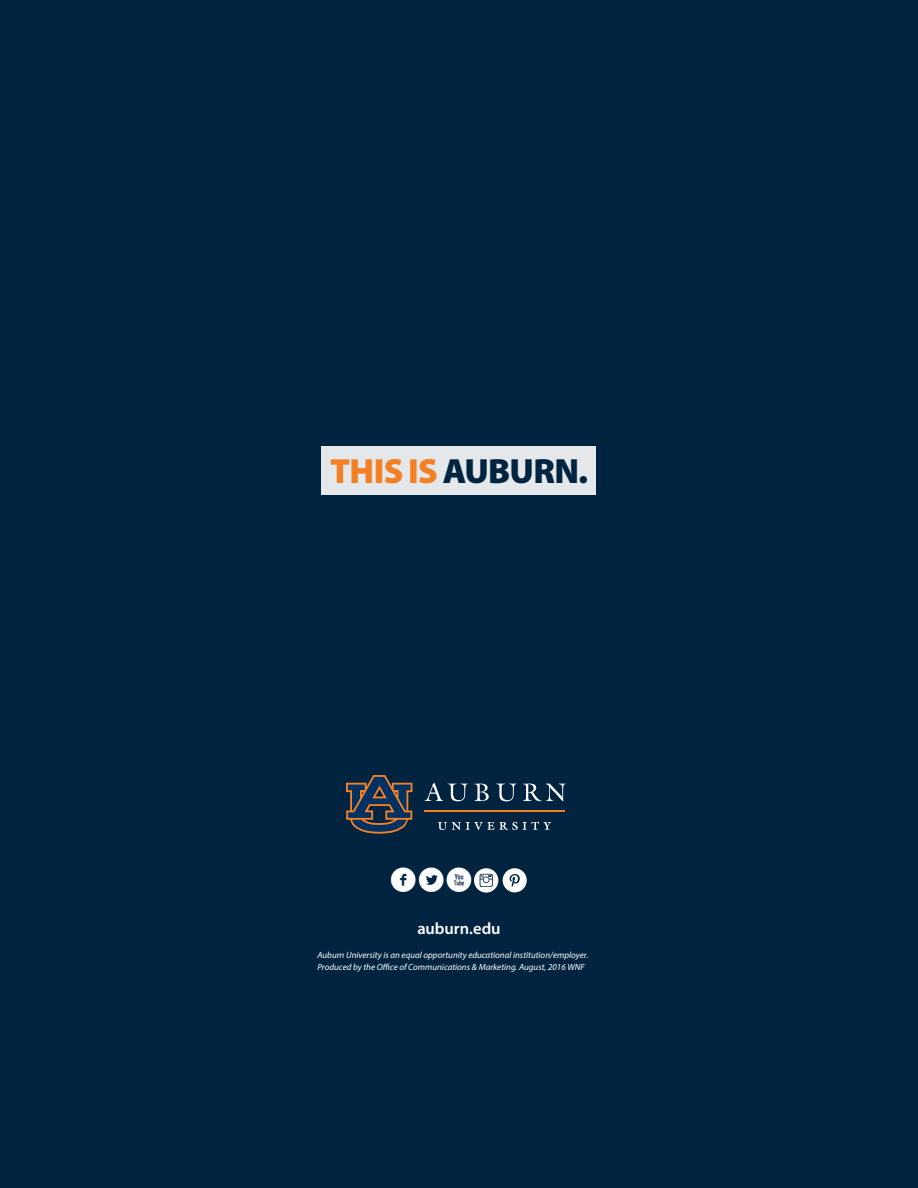
<style>
.page{position:relative;width:918px;height:1188px;background:#002340}
.page>*{position:absolute;margin:0;border:0;box-sizing:border-box;transform-origin:0 0}
.t1{font:900 35.1px "Myriad Pro";letter-spacing:-.02em;color:#002340}
.t2{font:34.95px "Socialico";color:#fff}
.t3{font:600 16.5px "Myriad Pro";letter-spacing:-.005em;color:#fff}
.Paragraph_Style_1{font:italic 9px/12px "Myriad Pro";color:#fff}
.s1{color:#f48026}
</style>
<div class="page">
<svg style="left:346px;top:775px;width:66px;height:59px"></svg>
<svg style="left:425px;top:783px;width:43px;height:18px"></svg>
<svg style="left:474px;top:783px;width:15px;height:18px"></svg>
<svg style="left:496px;top:784px;width:20px;height:17px"></svg>
<svg style="left:523px;top:783px;width:43px;height:19px"></svg>
<hr style="left:424px;top:811px;width:141px;height:1px;background:#f48026">
<svg style="left:438px;top:822px;width:113px;height:8px"></svg>
<div style="left:322px;top:447px;width:274px;height:48px;background:#e5e8eb"></div>
<svg style="left:474px;top:868px;width:53px;height:25px"></svg>
<p class="t1" style="left:330px;top:447px;width:259px"><span class="s1">THIS IS</span> AUBURN.</p>
<p class="t2" style="left:390px;top:860px;width:85px">flx</p>
<p class="t3" style="left:417px;top:918px;width:85px">auburn.edu</p>
<p class="Paragraph_Style_1" style="left:318px;top:949px;width:272px">Auburn University is an equal opportunity educational institution/employer.<br>Produced by the Office of Communications &amp; Marketing. August, 2016 WNF</p>
</div>
